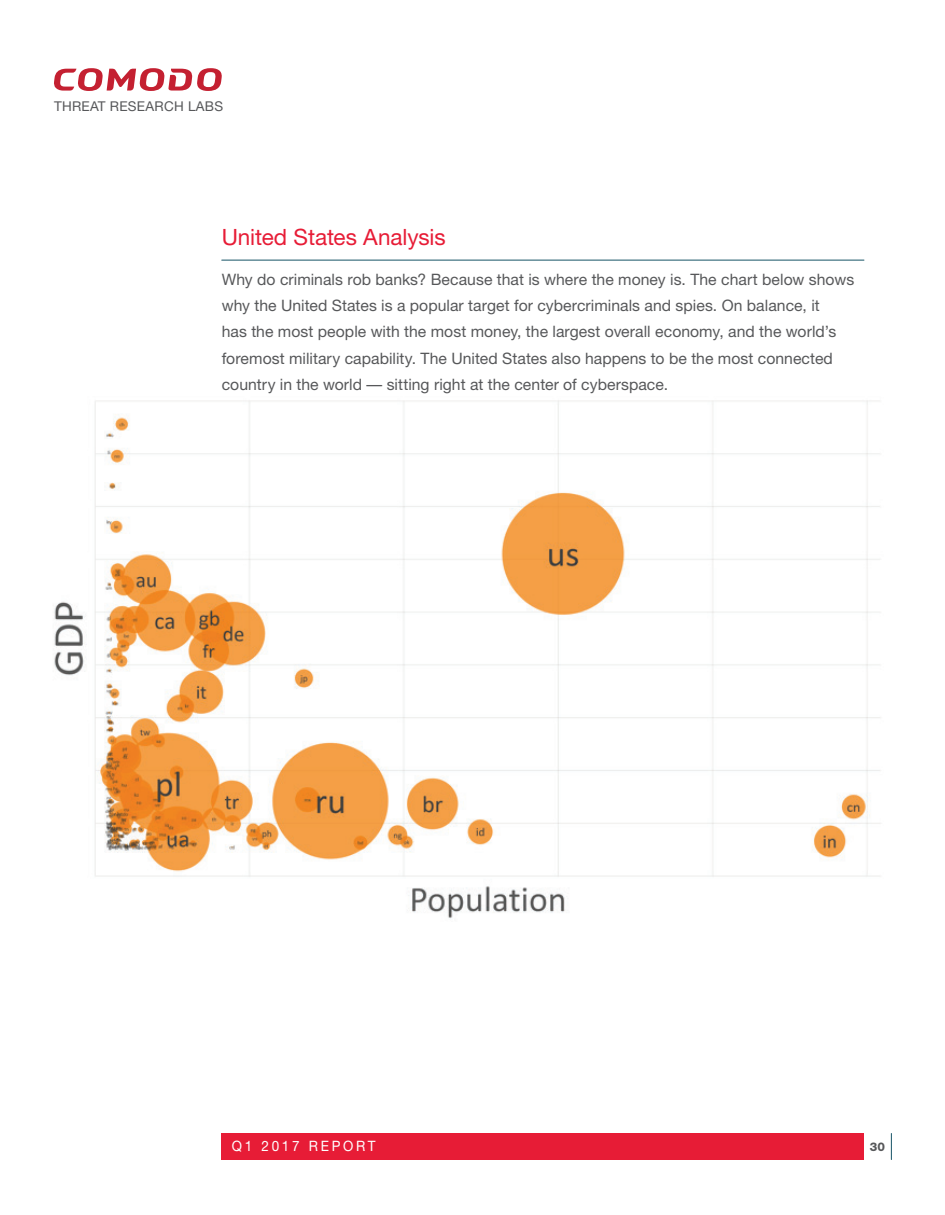
<style>
.page{position:relative;width:945px;height:1215px;background:#fff}
.page>*{position:absolute;margin:0;border:0;box-sizing:border-box;transform-origin:0 0}
.t1{font:22.5px "Helvetica Neue";letter-spacing:-.005em;color:#e71c36}
.t2{font:15.75px/26.2px "Helvetica Neue";letter-spacing:.005em;color:#57585a}
.t3{font:14.25px "Helvetica Neue";letter-spacing:.2em;color:#fff;scale:.94 1}
.t4{font:13.5px "Helvetica Neue";letter-spacing:.02em;color:#57585a}
.t5{font:800 12px "Helvetica Neue";color:#57585a}
</style>
<div class="page">
<svg style="left:54px;top:68px;width:168px;height:23px"></svg>
<div style="left:222px;top:1133px;width:642px;height:27px;background:#e71c36"></div>
<svg style="left:891px;top:1133px;width:1px;height:27px"></svg>
<hr style="left:222px;top:260px;width:642px;height:1px;background:#165366">
<img style="left:54px;top:400px;width:827px;height:519px">
<p class="t4" style="left:54px;top:98px;width:171px">THREAT RESEARCH LABS</p>
<h1 class="t1" style="left:222px;top:224px;width:226px">United States Analysis</h1>
<p class="t2" style="left:222px;top:266px;width:634px">Why do criminals rob banks? Because that is where the money is. The chart below shows why the United States is a popular target for cybercriminals and spies. On balance, it<br>has the most people with the most money, the largest overall economy, and the world’s foremost military capability. The United States also happens to be the most connected country in the world — sitting right at the center of cyberspace.</p>
<p class="t3" style="left:232px;top:1138px;width:154px">Q1 2017 REPORT</p>
<p class="t5" style="left:870px;top:1140px;width:17px">30</p>
</div>
